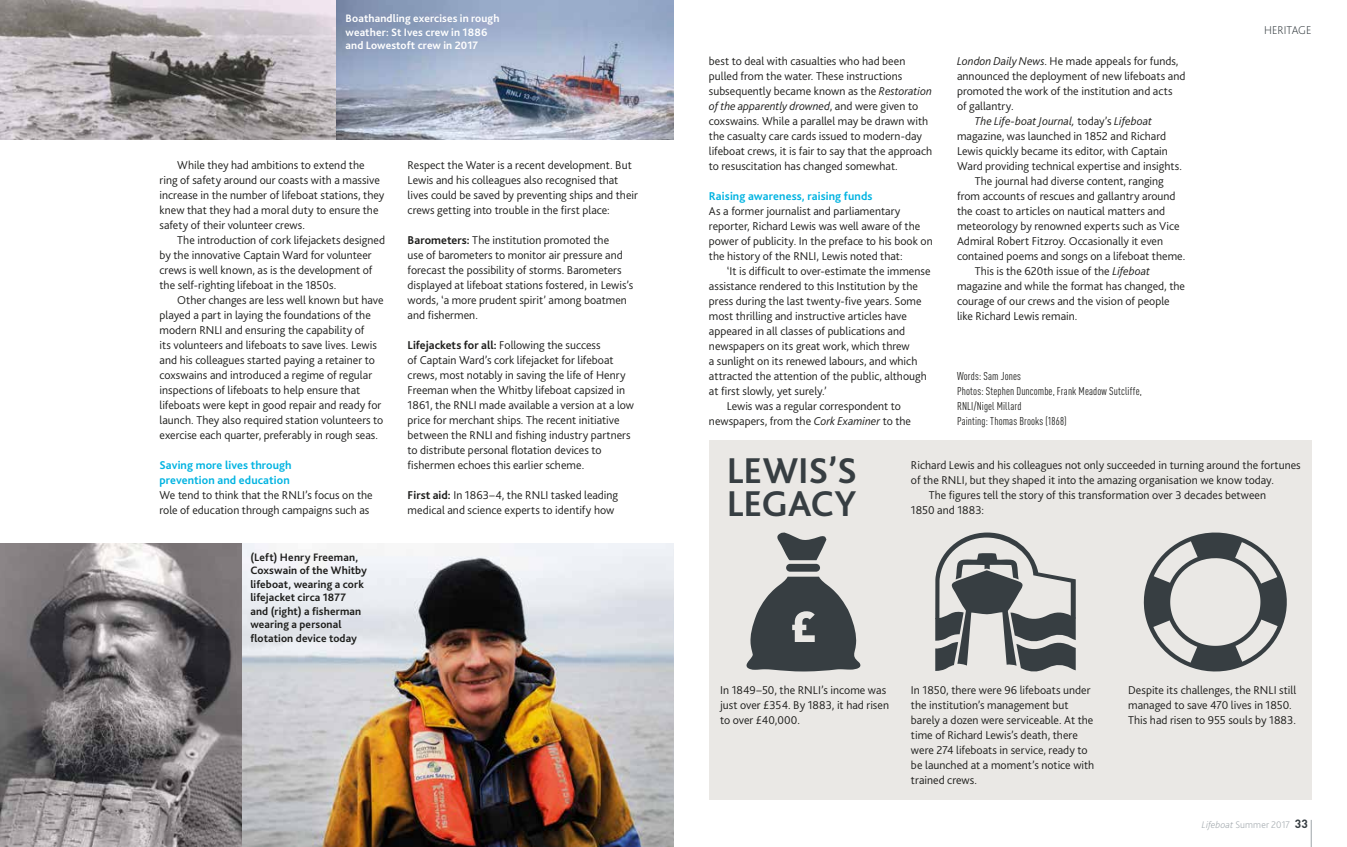
<style>
.page{position:relative;width:1347px;height:847px;background:#fff}
.page>*{position:absolute;margin:0;border:0;box-sizing:border-box;transform-origin:0 0}
.t1{font:700 37.5px/32.5px "Bliss 2";letter-spacing:-.005em;color:#373e42}
.t2{font:300 11.88px/15px "Bliss 2";color:#1d1d1b}
.t3{font:700 11.88px/15px "Bliss 2";letter-spacing:.01em;color:#00b3e1}
.t4{font:italic 300 11.88px "Bliss 2";letter-spacing:.005em;color:#1d1d1b}
.t5{font:200 11.88px "Bliss 2";letter-spacing:.005em;color:#373e42}
.t6{font:700 11.25px/13.5px "Bliss 2";letter-spacing:.01em;color:#1d1d1b}
.t7{font:condensed 11.25px/15px "DINOT";letter-spacing:.01em;color:#1d1d1b}
.t8{font:700 11.25px/13.5px "Bliss 2";letter-spacing:.01em;color:#fff}
.t9{font:200 10px "Bliss 2";letter-spacing:.01em;color:#9da4a9}
.s1{font-weight:700}
.s2{font-style:italic}
.s3{font-style:normal}
.s4{font-family:"DINOT";font-weight:700;font-size:11.88px;color:#373e42}
</style>
<div class="page">
<svg style="left:1310px;top:820px;width:1px;height:27px"></svg>
<div style="left:709px;top:440px;width:602px;height:360px;background:#eae8e5"></div>
<img style="left:0;top:544px;width:673px;height:303px">
<img style="left:0;top:0;width:673px;height:140px">
<div style="left:786px;top:564px;width:34px;height:8px;background:#373e42;border-radius:4px"></div>
<svg style="left:746px;top:577px;width:114px;height:94px"></svg>
<svg style="left:777px;top:532px;width:49px;height:28px"></svg>
<svg style="left:935px;top:532px;width:140px;height:140px"></svg>
<svg style="left:1143px;top:532px;width:144px;height:140px"></svg>
<p class="t8" style="left:345px;top:12px;width:155px">Boathandling exercises in rough weather: St Ives crew in 1886 and Lowestoft crew in 2017</p>
<p class="t2" style="left:159px;top:158px;width:226px;text-indent:18px">While they had ambitions to extend the ring of safety around our coasts with a massive increase in the number of lifeboat stations, they knew that they had a moral duty to ensure the safety of their volunteer crews.</p>
<p class="t2" style="left:159px;top:233px;width:227px;text-indent:18px">The introduction of cork lifejackets designed by the innovative Captain Ward for volunteer crews is well known, as is the development of the self-righting lifeboat in the 1850s.</p>
<p class="t2" style="left:159px;top:293px;width:225px;text-indent:18px">Other changes are less well known but have played a part in laying the foundations of the modern RNLI and ensuring the capability of<br>its volunteers and lifeboats to save lives. Lewis and his colleagues started paying a retainer to coxswains and introduced a regime of regular inspections of lifeboats to help ensure that lifeboats were kept in good repair and ready for launch. They also required station volunteers to exercise each quarter, preferably in rough seas.</p>
<p class="t3" style="left:159px;top:458px;width:134px">Saving more lives through prevention and education</p>
<p class="t2" style="left:159px;top:488px;width:215px">We tend to think that the RNLI’s focus on the role of education through campaigns such as</p>
<p class="t6" style="left:250px;top:550px;width:118px">(Left) Henry Freeman,<br>Coxswain of the Whitby lifeboat, wearing a cork lifejacket circa 1877<br>and (right) a fisherman wearing a personal flotation device today</p>
<p class="t2" style="left:407px;top:158px;width:232px">Respect the Water is a recent development. But Lewis and his colleagues also recognised that lives could be saved by preventing ships and their crews getting into trouble in the first place:</p>
<p class="t2" style="left:407px;top:233px;width:227px"><span class="s1">Barometers:</span> The institution promoted the<br>use of barometers to monitor air pressure and forecast the possibility of storms. Barometers displayed at lifeboat stations fostered, in Lewis’s words, ‘a more prudent spirit’ among boatmen and fishermen.</p>
<p class="t2" style="left:407px;top:338px;width:228px"><span class="s1">Lifejackets for all:</span> Following the success<br>of Captain Ward’s cork lifejacket for lifeboat crews, most notably in saving the life of Henry Freeman when the Whitby lifeboat capsized in 1861, the RNLI made available a version at a low price for merchant ships. The recent initiative between the RNLI and fishing industry partners to distribute personal flotation devices to fishermen echoes this earlier scheme.</p>
<p class="t2" style="left:407px;top:488px;width:212px"><span class="s1">First aid:</span> In 1863–4, the RNLI tasked leading medical and science experts to identify how</p>
<p class="t2" style="left:709px;top:53px;width:225px">best to deal with casualties who had been pulled from the water. These instructions subsequently became known as the <span class="s2">Restoration of the apparently drowned</span>, and were given to coxswains. While a parallel may be drawn with the casualty care cards issued to modern-day lifeboat crews, it is fair to say that the approach to resuscitation has changed somewhat.</p>
<p class="t3" style="left:709px;top:188px;width:165px">Raising awareness, raising funds</p>
<p class="t2" style="left:709px;top:203px;width:225px">As a former journalist and parliamentary reporter, Richard Lewis was well aware of the power of publicity. In the preface to his book on the history of the RNLI, Lewis noted that:</p>
<p class="t2" style="left:726px;top:263px;width:205px">‘It is difficult to over-estimate the immense</p>
<p class="t2" style="left:709px;top:278px;width:210px">assistance rendered to this Institution by the</p>
<p class="t2" style="left:709px;top:293px;width:214px">press during the last twenty-five years. Some</p>
<p class="t2" style="left:709px;top:308px;width:199px">most thrilling and instructive articles have</p>
<p class="t2" style="left:709px;top:323px;width:198px">appeared in all classes of publications and</p>
<p class="t2" style="left:709px;top:338px;width:202px">newspapers on its great work, which threw</p>
<p class="t2" style="left:709px;top:353px;width:210px">a sunlight on its renewed labours, and which</p>
<p class="t2" style="left:709px;top:368px;width:219px">attracted the attention of the public, although</p>
<p class="t2" style="left:709px;top:383px;width:119px">at first slowly, yet surely.’</p>
<p class="t2" style="left:726px;top:398px;width:176px">Lewis was a regular correspondent to</p>
<p class="t2" style="left:709px;top:413px;width:204px">newspapers, from the <span class="s2">Cork Examiner</span> to the</p>
<p class="t2" style="left:957px;top:53px;width:223px"><span class="s2">London Daily News</span>. He made appeals for funds,</p>
<p class="t2" style="left:957px;top:68px;width:230px">announced the deployment of new lifeboats and</p>
<p class="t2" style="left:957px;top:83px;width:217px">promoted the work of the institution and acts</p>
<p class="t2" style="left:957px;top:98px;width:58px">of gallantry.</p>
<p class="t4" style="left:974px;top:113px;width:179px">The Life-boat Journal, <span class="s3">today’s</span> Lifeboat</p>
<p class="t2" style="left:957px;top:128px;width:210px">magazine, was launched in 1852 and Richard</p>
<p class="t2" style="left:957px;top:143px;width:212px">Lewis quickly became its editor, with Captain</p>
<p class="t2" style="left:957px;top:158px;width:226px">Ward providing technical expertise and insights.</p>
<p class="t2" style="left:974px;top:173px;width:190px">The journal had diverse content, ranging</p>
<p class="t2" style="left:957px;top:188px;width:220px">from accounts of rescues and gallantry around</p>
<p class="t2" style="left:957px;top:203px;width:209px">the coast to articles on nautical matters and</p>
<p class="t2" style="left:957px;top:218px;width:224px">meteorology by renowned experts such as Vice</p>
<p class="t2" style="left:957px;top:233px;width:208px">Admiral Robert Fitzroy. Occasionally it even</p>
<p class="t2" style="left:957px;top:248px;width:230px">contained poems and songs on a lifeboat theme.</p>
<p class="t2" style="left:974px;top:263px;width:177px">This is the 620th issue of the <span class="s2">Lifeboat</span></p>
<p class="t2" style="left:957px;top:278px;width:229px">magazine and while the format has changed, the</p>
<p class="t2" style="left:957px;top:293px;width:214px">courage of our crews and the vision of people</p>
<p class="t2" style="left:957px;top:308px;width:122px">like Richard Lewis remain.</p>
<p class="t7" style="left:957px;top:368px;width:186px">Words: Sam Jones<br>Photos: Stephen Duncombe, Frank Meadow Sutcliffe,<br>RNLI/Nigel Millard<br>Painting: Thomas Brooks (1868)</p>
<p class="t5" style="left:1264px;top:23px;width:49px">HERITAGE</p>
<h1 class="t1" style="left:726px;top:454px;width:132px">LEWIS’S<br>LEGACY</h1>
<p class="t2" style="left:911px;top:458px;width:391px">Richard Lewis and his colleagues not only succeeded in turning around the fortunes</p>
<p class="t2" style="left:911px;top:473px;width:364px">of the RNLI, but they shaped it into the amazing organisation we know today.</p>
<p class="t2" style="left:928px;top:488px;width:339px">The figures tell the story of this transformation over 3 decades between</p>
<p class="t2" style="left:911px;top:503px;width:75px">1850 and 1883:</p>
<p class="t2" style="left:720px;top:682px;width:170px">In 1849–50, the RNLI’s income was just over £354. By 1883, it had risen to over £40,000.</p>
<p class="t2" style="left:911px;top:682px;width:185px">In 1850, there were 96 lifeboats under the institution’s management but barely a dozen were serviceable. At the time of Richard Lewis’s death, there were 274 lifeboats in service, ready to be launched at a moment’s notice with trained crews.</p>
<p class="t2" style="left:1128px;top:682px;width:169px">Despite its challenges, the RNLI still managed to save 470 lives in 1850.<br>This had risen to 955 souls by 1883.</p>
<p class="t9" style="left:1201px;top:819px;width:108px"><span class="s2">Lifeboat</span> Summer 2017 <span class="s4">33</span></p>
</div>
